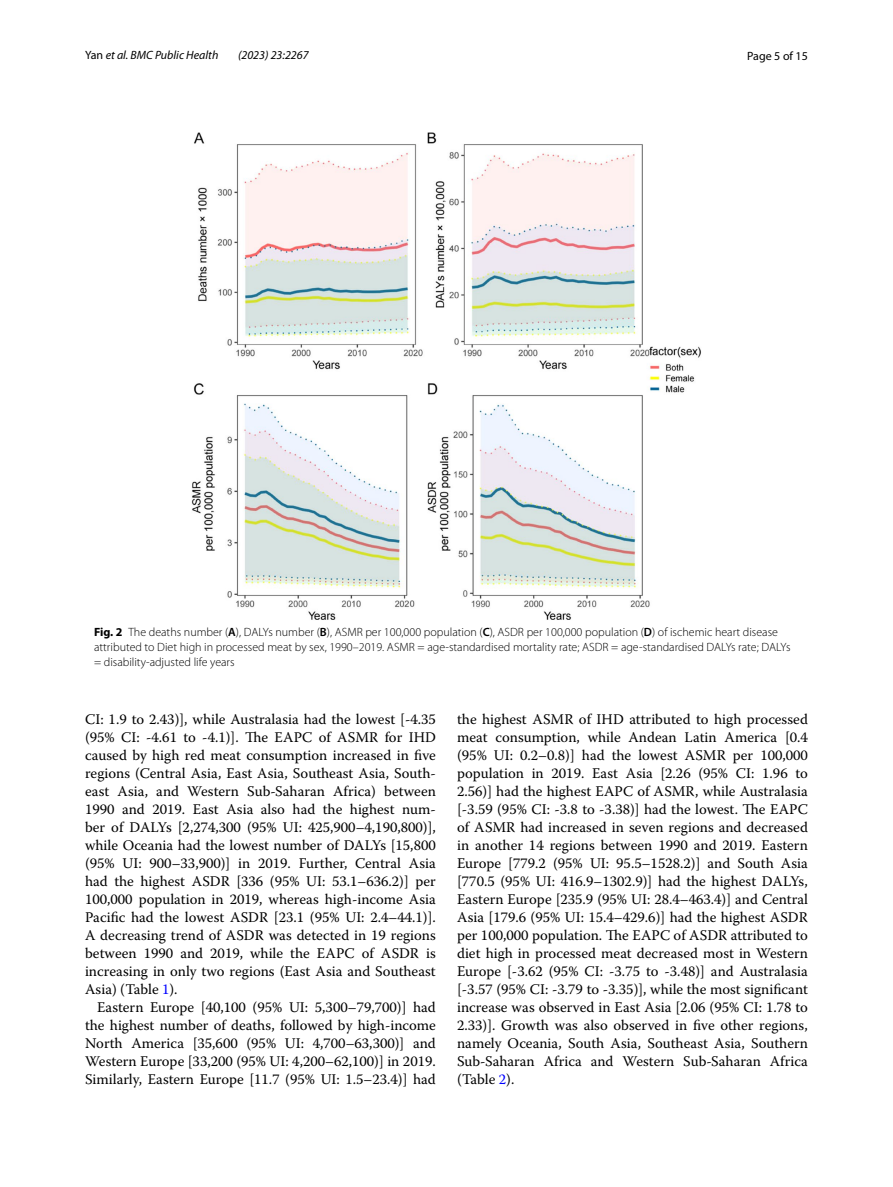
<style>
.page{position:relative;width:893px;height:1187px;background:#fff}
.page>*{position:absolute;margin:0;border:0;box-sizing:border-box;transform-origin:0 0}
.t1{font:14.7px/18px "Warnock Pro";color:#000;text-align:justify}
.t2{font:300 12px/15px "Myriad Pro";color:#000}
.t3{font:italic 12px "Myriad Pro";color:#000}
.t4{font:12px "Myriad Pro";color:#000}
.s1{font-style:normal}
.s2{font-weight:700}
.s3{font-weight:600}
.s4{color:#00f}
</style>
<div class="page">
<img style="left:191px;top:133px;width:510px;height:487px">
<p class="t3" style="left:85px;top:48px;width:135px"><span class="s1">Yan</span> et al. BMC Public Health</p>
<p class="t3" style="left:238px;top:48px;width:72px">(2023) 23:2267</p>
<p class="t4" style="left:747px;top:48px;width:62px">Page 5 of 15</p>
<p class="t2" style="left:94px;top:624px;width:698px"><span class="s2">Fig. 2</span> The deaths number (<span class="s3">A</span>), DALYs number (<span class="s3">B</span>), ASMR per 100,000 population (<span class="s3">C</span>), ASDR per 100,000 population (<span class="s3">D</span>) of ischemic heart disease attributed to Diet high in processed meat by sex, 1990–2019. ASMR = age-standardised mortality rate; ASDR = age-standardised DALYs rate; DALYs = disability-adjusted life years</p>
<p class="t1" style="left:85px;top:710px;width:352px">CI: 1.9 to 2.43)], while Australasia had the lowest [-4.35 (95% CI: -4.61 to -4.1)]. The EAPC of ASMR for IHD caused by high red meat consumption increased in five regions (Central Asia, East Asia, Southeast Asia, South&shy;east Asia, and Western Sub-Saharan Africa) between 1990 and 2019. East Asia also had the highest num&shy;ber of DALYs [2,274,300 (95% UI: 425,900–4,190,800)], while Oceania had the lowest number of DALYs [15,800 (95% UI: 900–33,900)] in 2019. Further, Central Asia had the highest ASDR [336 (95% UI: 53.1–636.2)] per 100,000 population in 2019, whereas high-income Asia Pacific had the lowest ASDR [23.1 (95% UI: 2.4–44.1)].<br>A decreasing trend of ASDR was detected in 19 regions between 1990 and 2019, while the EAPC of ASDR is increasing in only two regions (East Asia and Southeast Asia) (Table <span class="s4">1</span>).</p>
<p class="t1" style="left:85px;top:998px;width:352px;text-indent:12px">Eastern Europe [40,100 (95% UI: 5,300–79,700)] had the highest number of deaths, followed by high-income North America [35,600 (95% UI: 4,700–63,300)] and Western Europe [33,200 (95% UI: 4,200–62,100)] in 2019.<br>Similarly, Eastern Europe [11.7 (95% UI: 1.5–23.4)] had</p>
<p class="t1" style="left:457px;top:709px;width:352px">the highest ASMR of IHD attributed to high processed meat consumption, while Andean Latin America [0.4 (95% UI: 0.2–0.8)] had the lowest ASMR per 100,000 population in 2019. East Asia [2.26 (95% CI: 1.96 to 2.56)] had the highest EAPC of ASMR, while Australasia [-3.59 (95% CI: -3.8 to -3.38)] had the lowest. The EAPC of ASMR had increased in seven regions and decreased in another 14 regions between 1990 and 2019. Eastern Europe [779.2 (95% UI: 95.5–1528.2)] and South Asia [770.5 (95% UI: 416.9–1302.9)] had the highest DALYs, Eastern Europe [235.9 (95% UI: 28.4–463.4)] and Central Asia [179.6 (95% UI: 15.4–429.6)] had the highest ASDR per 100,000 population. The EAPC of ASDR attributed to diet high in processed meat decreased most in Western Europe [-3.62 (95% CI: -3.75 to -3.48)] and Australasia [-3.57 (95% CI: -3.79 to -3.35)], while the most significant increase was observed in East Asia [2.06 (95% CI: 1.78 to 2.33)]. Growth was also observed in five other regions, namely Oceania, South Asia, Southeast Asia, Southern Sub-Saharan Africa and Western Sub-Saharan Africa (Table <span class="s4">2</span>).</p>
</div>
